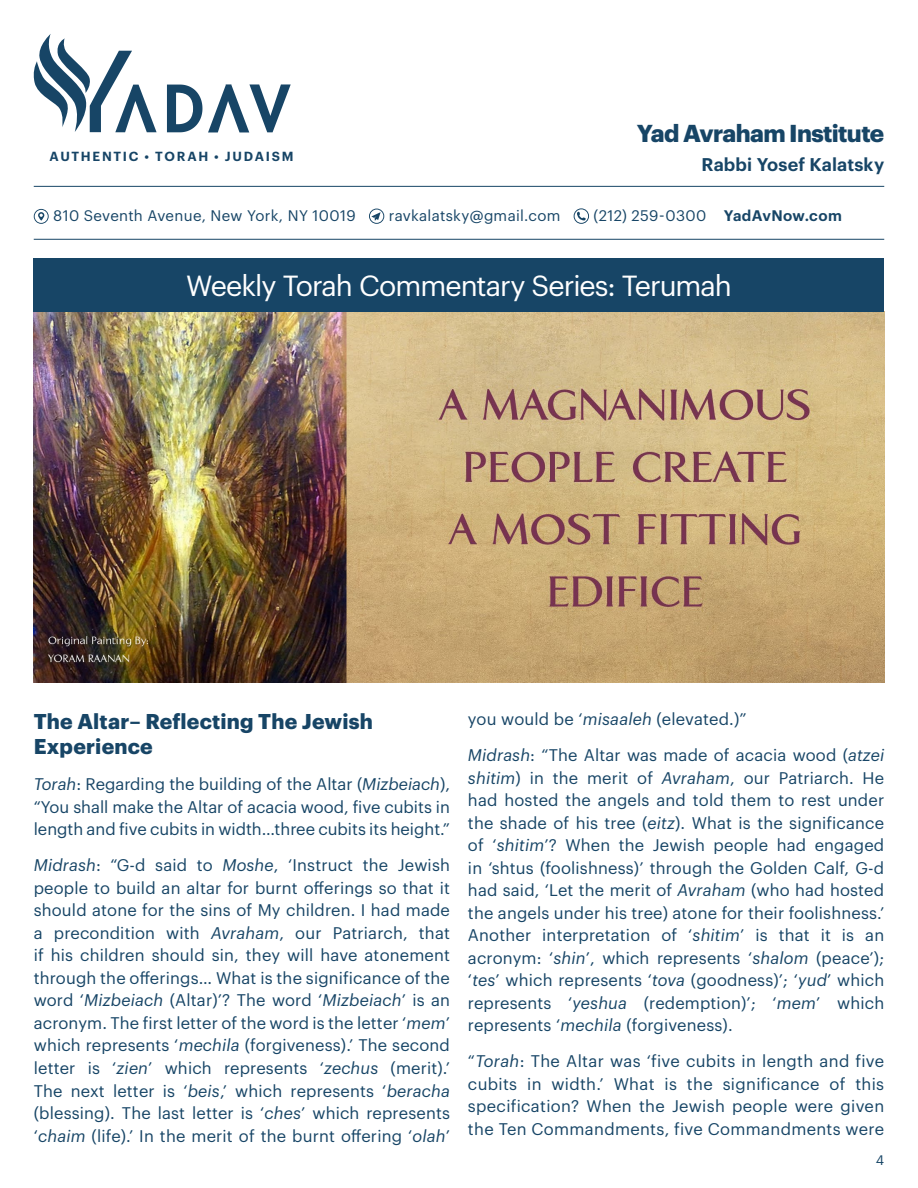
<style>
.page{position:relative;width:918px;height:1188px;background:#fff}
.page>*{position:absolute;margin:0;border:0;box-sizing:border-box;transform-origin:0 0}
.t1{font:28.5px "Graphik";letter-spacing:-.035em;color:#fff}
.t2{font:700 24px "Graphik";letter-spacing:-.025em;color:#174566}
.t3{font:700 21px/25.5px "Graphik";letter-spacing:.01em;color:#174566}
.t4{font:600 18px "Graphik";letter-spacing:.01em;color:#174566}
.t5{font:16.5px/22.5px "Graphik";letter-spacing:.01em;color:#174566;text-align:justify}
.t6{font:15px "Graphik";letter-spacing:.02em;color:#174566}
.t7{font:13.5px "Graphik";color:#174566}
.t8{font:600 12.9px "Graphik";letter-spacing:.135em;color:#174566}
.s1{font-weight:600}
.s2{font-style:italic}
</style>
<div class="page">
<img style="left:34px;top:312px;width:850px;height:370px">
<svg style="left:167px;top:85px;width:35px;height:47px"></svg>
<svg style="left:208px;top:84px;width:83px;height:48px"></svg>
<svg style="left:33px;top:34px;width:124px;height:98px"></svg>
<div style="left:34px;top:258px;width:850px;height:54px;background:#174566"></div>
<svg style="left:34px;top:209px;width:15px;height:15px"></svg>
<svg style="left:369px;top:209px;width:15px;height:15px"></svg>
<svg style="left:574px;top:208px;width:15px;height:16px"></svg>
<hr style="left:34px;top:186px;width:850px;height:1px;background:#174566">
<hr style="left:34px;top:239px;width:850px;height:1px;background:#174566">
<p class="t8" style="left:50px;top:146px;width:245px">AUTHENTIC • TORAH • JUDAISM</p>
<h2 class="t2" style="left:637px;top:115px;width:249px">Yad Avraham Institute</h2>
<p class="t4" style="left:702px;top:151px;width:184px">Rabbi Yosef Kalatsky</p>
<p class="t6" style="left:53px;top:204px;width:304px">810 Seventh Avenue, New York, NY 10019</p>
<p class="t6" style="left:389px;top:204px;width:173px">ravkalatsky@gmail.com</p>
<p class="t6" style="left:594px;top:204px;width:250px">(212) 259-0300 <span class="s1">YadAvNow.com</span></p>
<h1 class="t1" style="left:186px;top:265px;width:547px">Weekly Torah Commentary Series: Terumah</h1>
<p class="t3" style="left:34px;top:707px;width:341px">The Altar– Reflecting The Jewish<br>Experience</p>
<p class="t5" style="left:34px;top:772px;width:418px"><span class="s2">Torah</span>: Regarding the building of the Altar (<span class="s2">Mizbeiach</span>), “You shall make the Altar of acacia wood, five cubits in length and five cubits in width…three cubits its height.”</p>
<p class="t5" style="left:34px;top:853px;width:418px"><span class="s2">Midrash</span>: “G-d said to <span class="s2">Moshe</span>, ‘Instruct the Jewish people to build an altar for burnt offerings so that it should atone for the sins of My children. I had made a precondition with <span class="s2">Avraham</span>, our Patriarch, that if his children should sin, they will have atonement through the offerings… What is the significance of the word ‘<span class="s2">Mizbeiach</span> (Altar)’? The word ‘<span class="s2">Mizbeiach</span>’ is an acronym. The first letter of the word is the letter ‘<span class="s2">mem</span>’ which represents ‘<span class="s2">mechila</span> (forgiveness).’ The second letter is ‘<span class="s2">zien</span>’ which represents ‘<span class="s2">zechus</span> (merit).’ The next letter is ‘<span class="s2">beis</span>,’ which represents ‘<span class="s2">beracha </span>(blessing). The last letter is ‘<span class="s2">ches</span>’ which represents ‘<span class="s2">chaim</span> (life).’ In the merit of the burnt offering ‘<span class="s2">olah</span>’</p>
<p class="t5" style="left:468px;top:700px;width:418px;line-height:36px">you would be ‘<span class="s2">misaaleh</span> (elevated.)”<br><span class="s2">Midrash</span>: “The Altar was made of acacia wood (<span class="s2">atzei</span></p>
<p class="t5" style="left:468px;top:765px;width:418px"><span class="s2">shitim</span>) in the merit of <span class="s2">Avraham</span>, our Patriarch. He had hosted the angels and told them to rest under the shade of his tree (<span class="s2">eitz</span>). What is the significance of ‘<span class="s2">shitim</span>’? When the Jewish people had engaged in ‘shtus (foolishness)’ through the Golden Calf, G-d had said, ‘Let the merit of <span class="s2">Avraham</span> (who had hosted the angels under his tree) atone for their foolishness.’ Another interpretation of ‘<span class="s2">shitim</span>’ is that it is an acronym: ‘<span class="s2">shin</span>’, which represents ‘<span class="s2">shalom</span> (peace’); ‘<span class="s2">tes</span>’ which represents ‘<span class="s2">tova</span> (goodness)’; ‘<span class="s2">yud</span>’ which represents ‘<span class="s2">yeshua</span> (redemption)’; ‘<span class="s2">mem</span>’ which represents ‘<span class="s2">mechila</span> (forgiveness).</p>
<p class="t5" style="left:468px;top:1049px;width:418px">“<span class="s2">Torah</span>: The Altar was ‘five cubits in length and five cubits in width.’ What is the significance of this specification? When the Jewish people were given the Ten Commandments, five Commandments were</p>
<p class="t7" style="left:876px;top:1150px;width:10px">4</p>
</div>
